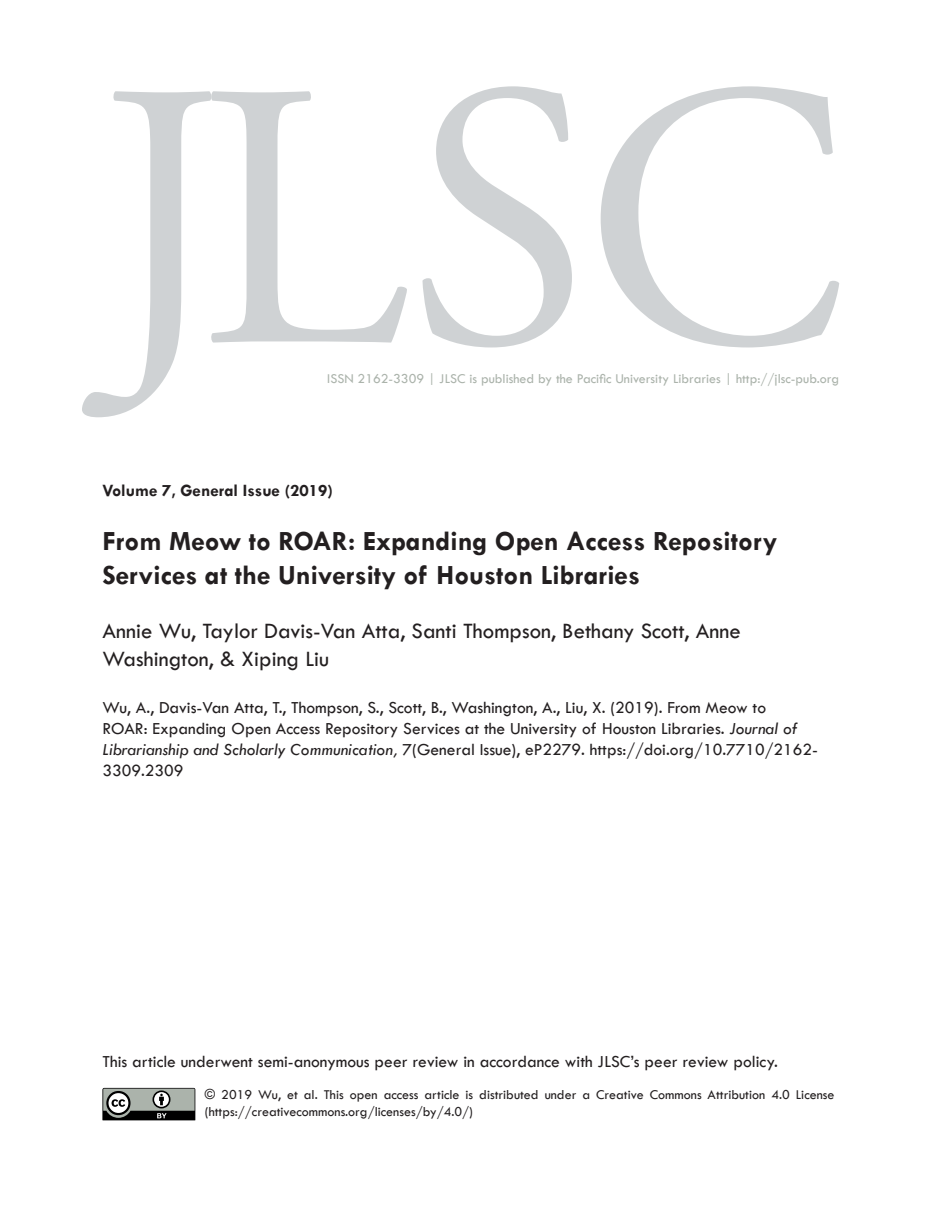
<style>
.page{position:relative;width:937px;height:1219px;background:#fff}
.page>*{position:absolute;margin:0;border:0;box-sizing:border-box;transform-origin:0 0}
.References{font:700 28px/33.6px "Tw Cen";color:#231f20}
.References-2{font:22.75px/27.3px "Tw Cen";color:#231f20}
.References-3{font:17.5px/21px "Tw Cen";color:#231f20}
.References-4{font:700 17.5px "Tw Cen";color:#231f20}
.t1{font:14px/16.8px "Tw Cen";color:#231f20}
.t2{font:14px "Tw Cen";color:#abb3ab}
.s1{font-style:italic}
</style>
<div class="page">
<svg style="left:82px;top:91px;width:128px;height:326px"></svg>
<svg style="left:210px;top:91px;width:197px;height:251px"></svg>
<svg style="left:422px;top:86px;width:149px;height:261px"></svg>
<svg style="left:600px;top:86px;width:239px;height:261px"></svg>
<svg style="left:102px;top:1087px;width:93px;height:33px;background:#797d79"></svg>
<p class="t2" style="left:327px;top:370px;width:513px">ISSN 2162-3309 | JLSC is published by the Pacific University Libraries | http://jlsc-pub.org</p>
<p class="References-4" style="left:102px;top:479px;width:232px">Volume 7, General Issue (2019)</p>
<p class="References" style="left:102px;top:524px;width:676px">From Meow to ROAR: Expanding Open Access Repository<br>Services at the University of Houston Libraries</p>
<p class="References-2" style="left:102px;top:617px;width:639px">Annie Wu, Taylor Davis-Van Atta, Santi Thompson, Bethany Scott, Anne<br>Washington, &amp; Xiping Liu</p>
<p class="References-3" style="left:102px;top:697px;width:717px">Wu, A., Davis-Van Atta, T., Thompson, S., Scott, B., Washington, A., Liu, X. (2019). From Meow to<br>ROAR: Expanding Open Access Repository Services at the University of Houston Libraries. <span class="s1">Journal of Librarianship and Scholarly Communication,</span> 7(General Issue), eP2279. https://doi.org/10.7710/2162- 3309.2309</p>
<p class="References-3" style="left:102px;top:1051px;width:676px">This article underwent semi-anonymous peer review in accordance with JLSC’s peer review policy.</p>
<p class="t1" style="left:205px;top:1085px;width:631px">© 2019 Wu, et al. This open access article is distributed under a Creative Commons Attribution 4.0 License (https://creativecommons.org/licenses/by/4.0/)</p>
</div>
